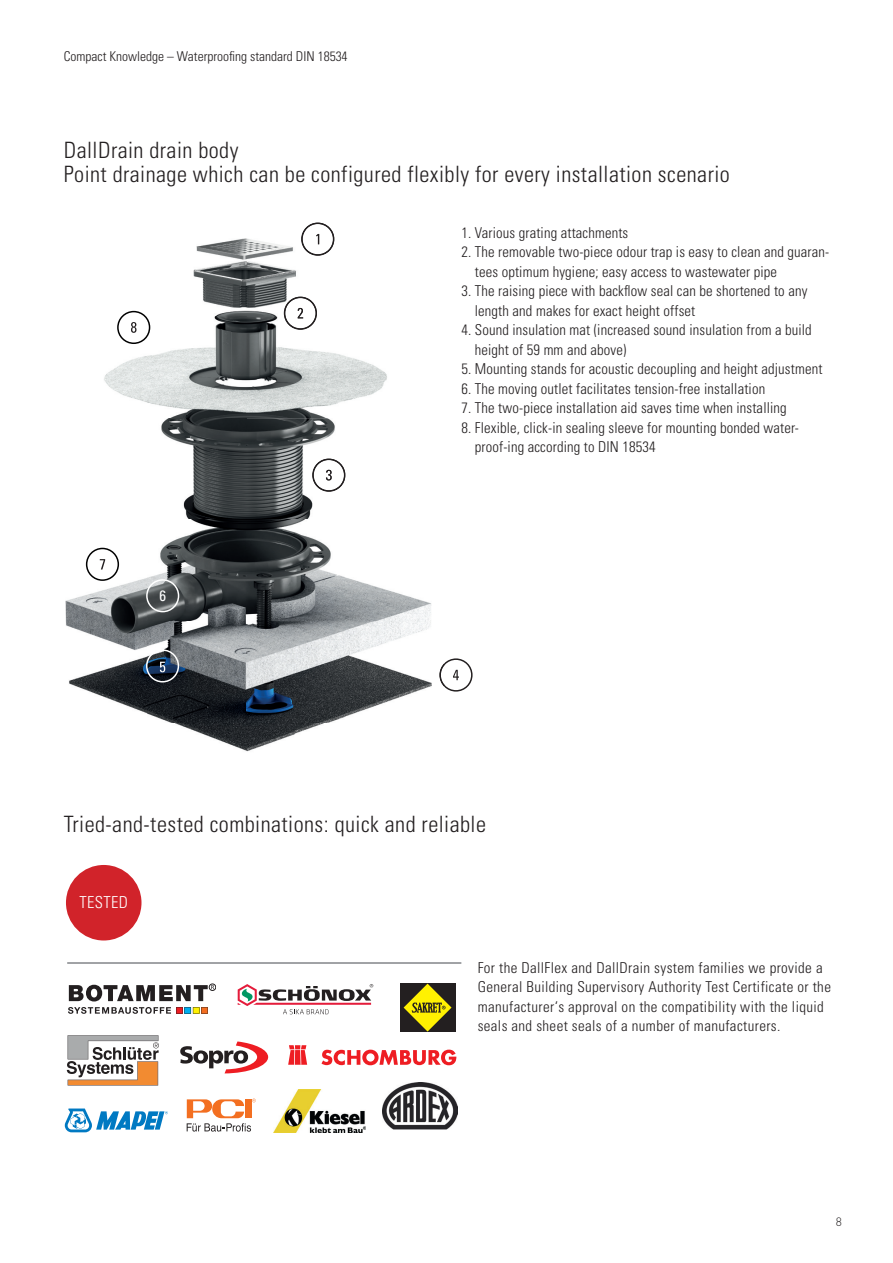
<style>
.page{position:relative;width:893px;height:1263px;background:#fff}
.page>*{position:absolute;margin:0;border:0;box-sizing:border-box;transform-origin:0 0}
.t1{font:300 condensed 22.5px/24px "Univers LT Std";letter-spacing:.02em;color:#231f20}
.t2{font:300 condensed 16.5px "Univers LT Std";letter-spacing:.02em;color:#fff}
.t3{font:300 condensed 15px/19.5px "Univers LT Std";letter-spacing:.01em;color:#231f20}
.t4{font:condensed 15px "Univers LT Std";color:#fff}
.t5{font:300 condensed 13.5px "Univers LT Std";color:#231f20}
.t6{font:300 12px "DIN Pro";color:#231f20}
</style>
<div class="page">
<svg style="left:444px;top:658px;width:29px;height:34px"></svg>
<img style="left:65px;top:222px;width:367px;height:530px">
<svg style="left:301px;top:223px;width:33px;height:33px"></svg>
<svg style="left:284px;top:297px;width:33px;height:33px"></svg>
<svg style="left:312px;top:459px;width:33px;height:33px"></svg>
<img style="left:439px;top:663px;width:5px;height:24px">
<div style="left:146px;top:649px;width:33px;height:33px;border:2px solid #fff;border-radius:50%"></div>
<svg style="left:160px;top:662px;width:5px;height:10px"></svg>
<div style="left:146px;top:579px;width:33px;height:33px;border:2px solid #fff;border-radius:50%"></div>
<div style="left:86px;top:548px;width:33px;height:33px;border:2px solid #000;border-radius:50%"></div>
<svg style="left:100px;top:559px;width:5px;height:10px"></svg>
<div style="left:117px;top:311px;width:33px;height:33px;border:2px solid #000;border-radius:50%"></div>
<svg style="left:131px;top:322px;width:5px;height:11px"></svg>
<hr style="left:67px;top:962px;width:394px;height:2px;background:#939598">
<div style="left:66px;top:865px;width:75px;height:75px;background:#d1232a;border-radius:50%"></div>
<svg style="left:68px;top:1007px;width:140px;height:7px"></svg>
<div style="left:209px;top:984px;width:7px;height:7px;border:1px solid #231f20;border-radius:50%"></div>
<svg style="left:69px;top:985px;width:145px;height:16px"></svg>
<svg style="left:238px;top:984px;width:135px;height:30px"></svg>
<div style="left:400px;top:983px;width:55px;height:49px;background:#231f20"></div>
<svg style="left:404px;top:983px;width:48px;height:48px"></svg>
<svg style="left:66px;top:1035px;width:93px;height:51px"></svg>
<svg style="left:180px;top:1041px;width:89px;height:33px"></svg>
<svg style="left:288px;top:1045px;width:19px;height:20px"></svg>
<svg style="left:321px;top:1049px;width:135px;height:16px"></svg>
<svg style="left:65px;top:1108px;width:103px;height:24px"></svg>
<svg style="left:187px;top:1098px;width:69px;height:33px"></svg>
<img style="left:273px;top:1089px;width:92px;height:43px">
<img style="left:382px;top:1083px;width:75px;height:47px">
<p class="t5" style="left:64px;top:48px;width:285px">Compact Knowledge – Waterproofing standard DIN 18534</p>
<h1 class="t1" style="left:64px;top:138px;width:667px">DallDrain drain body<br>Point drainage which can be configured flexibly for every installation scenario</h1>
<p class="t4" style="left:159px;top:586px;width:8px">6</p>
<p class="t3" style="left:461px;top:223px;width:168px">1. Various grating attachments</p>
<p class="t3" style="left:475px;top:242px;width:356px;text-indent:-13px">2. The removable two-piece odour trap is easy to clean and guaran&shy;tees optimum hygiene; easy access to wastewater pipe</p>
<p class="t3" style="left:475px;top:281px;width:334px;text-indent:-13px">3. The raising piece with backflow seal can be shortened to any length and makes for exact height offset</p>
<p class="t3" style="left:475px;top:320px;width:338px;text-indent:-13px">4. Sound insulation mat (increased sound insulation from a build height of 59 mm and above)</p>
<p class="t3" style="left:461px;top:359px;width:363px">5. Mounting stands for acoustic decoupling and height adjustment</p>
<p class="t3" style="left:461px;top:379px;width:305px">6. The moving outlet facilitates tension-free installation</p>
<p class="t3" style="left:461px;top:398px;width:327px">7. The two-piece installation aid saves time when installing</p>
<p class="t3" style="left:475px;top:418px;width:326px;text-indent:-13px">8. Flexible, click-in sealing sleeve for mounting bonded water&shy;proof-ing according to DIN 18534</p>
<h1 class="t1" style="left:64px;top:812px;width:424px">Tried-and-tested combinations: quick and reliable</h1>
<p class="t2" style="left:80px;top:892px;width:50px">TESTED</p>
<p class="t3" style="left:478px;top:957px;width:355px">For the DallFlex and DallDrain system families we provide a General Building Supervisory Authority Test Certificate or the manufacturer‘s approval on the compatibility with the liquid seals and sheet seals of a number of manufacturers.</p>
<p class="t6" style="left:836px;top:1213px;width:8px">8</p>
</div>
